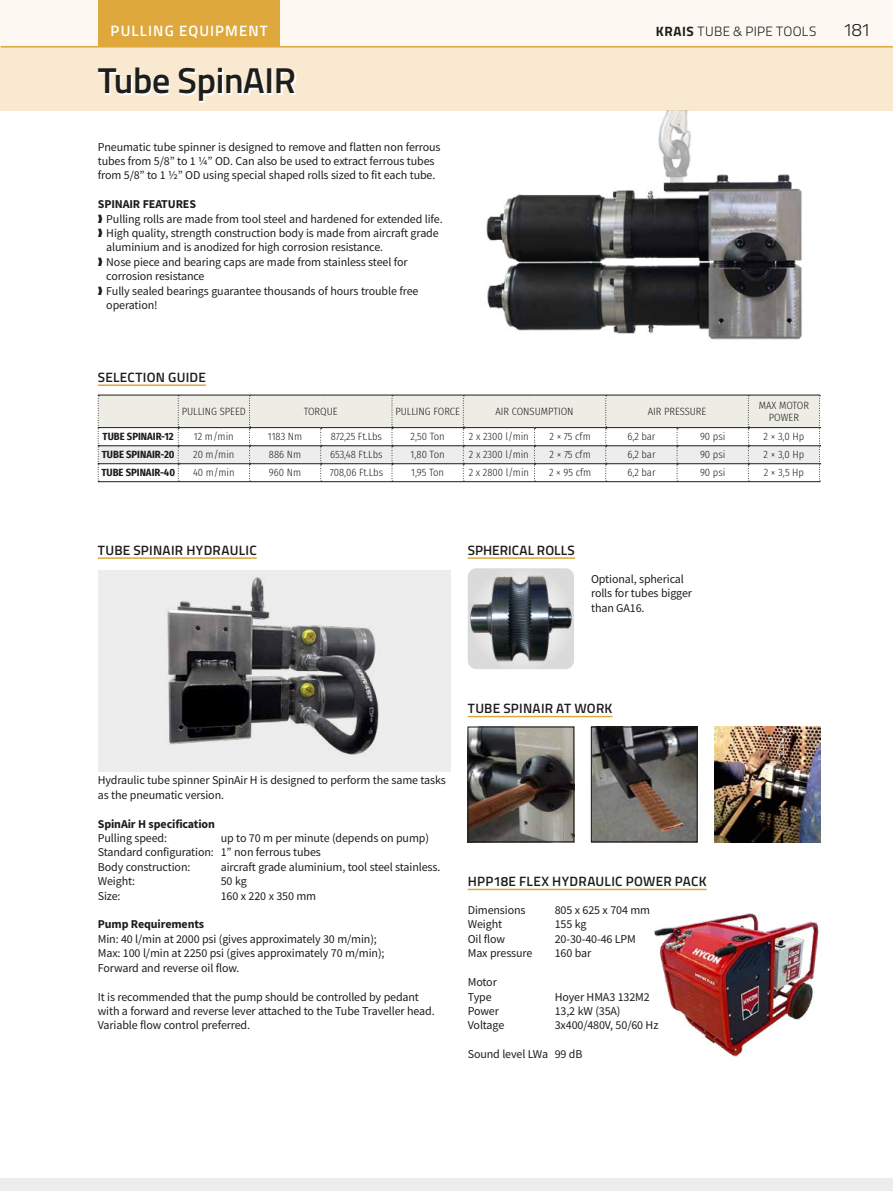
<style>
.page{position:relative;width:893px;height:1191px;background:#fff}
.page>*{position:absolute;margin:0;border:0;box-sizing:border-box;transform-origin:0 0}
.t1{font:600 36px "Titillium Web";letter-spacing:-.01em;color:#1d1d1b}
.t2{font:300 18px "Titillium Web";color:#1d1d1b}
.t3{font:600 15px "Titillium Web";letter-spacing:.075em;color:#fff}
.t4{font:600 13.5px "Titillium Web";letter-spacing:.015em;color:#1d1d1b}
.t5{font:300 13.5px "Titillium Web";letter-spacing:.02em;color:#1d1d1b}
.t6{font:12px/14.4px "Source Sans Pro";letter-spacing:-.01em;color:#1d1d1b}
.t7{font:700 12px "Source Sans Pro";letter-spacing:-.01em;color:#1d1d1b}
.t8{font:300 10.5px/12.6px "Fira Sans Condensed";color:#1d1d1b;text-align:center}
.t9{font:700 10.5px "Fira Sans Condensed";color:#1d1d1b}
.s1{font-weight:700}
</style>
<div class="page">
<div style="left:1px;top:0;width:892px;height:47px;background:#fdf9f2"></div>
<div style="left:98px;top:0;width:182px;height:59px;background:#dea83c"></div>
<div style="left:1px;top:47px;width:892px;height:64px;background:#f8e9d0"></div>
<hr style="left:1px;top:46px;width:892px;height:2px;background:#dea83c">
<div style="left:0;top:1178px;width:893px;height:13px;background:#ededed"></div>
<img style="left:486px;top:111px;width:316px;height:229px">
<hr style="left:98px;top:384px;width:108px;height:2px;background:#dea83c">
<svg style="left:98px;top:395px;width:723px;height:87px"></svg>
<hr style="left:99px;top:445px;width:79px;height:1px;background:#1d1d1b">
<hr style="left:178px;top:445px;width:71px;height:1px;background:#1d1d1b">
<hr style="left:249px;top:445px;width:72px;height:1px;background:#1d1d1b">
<hr style="left:321px;top:445px;width:71px;height:1px;background:#1d1d1b">
<hr style="left:392px;top:445px;width:71px;height:1px;background:#1d1d1b">
<hr style="left:463px;top:445px;width:71px;height:1px;background:#1d1d1b">
<hr style="left:534px;top:445px;width:72px;height:1px;background:#1d1d1b">
<hr style="left:606px;top:445px;width:71px;height:1px;background:#1d1d1b">
<hr style="left:677px;top:445px;width:71px;height:1px;background:#1d1d1b">
<hr style="left:748px;top:445px;width:71px;height:1px;background:#1d1d1b">
<hr style="left:99px;top:463px;width:79px;height:1px;background:#1d1d1b">
<hr style="left:178px;top:463px;width:71px;height:1px;background:#1d1d1b">
<hr style="left:249px;top:463px;width:72px;height:1px;background:#1d1d1b">
<hr style="left:321px;top:463px;width:71px;height:1px;background:#1d1d1b">
<hr style="left:392px;top:463px;width:71px;height:1px;background:#1d1d1b">
<hr style="left:463px;top:463px;width:71px;height:1px;background:#1d1d1b">
<hr style="left:534px;top:463px;width:72px;height:1px;background:#1d1d1b">
<hr style="left:606px;top:463px;width:71px;height:1px;background:#1d1d1b">
<hr style="left:677px;top:463px;width:71px;height:1px;background:#1d1d1b">
<hr style="left:748px;top:463px;width:71px;height:1px;background:#1d1d1b">
<hr style="left:98px;top:481px;width:80px;height:1px;background:#1d1d1b">
<hr style="left:178px;top:481px;width:71px;height:1px;background:#1d1d1b">
<hr style="left:249px;top:481px;width:72px;height:1px;background:#1d1d1b">
<hr style="left:321px;top:481px;width:71px;height:1px;background:#1d1d1b">
<hr style="left:392px;top:481px;width:71px;height:1px;background:#1d1d1b">
<hr style="left:463px;top:481px;width:71px;height:1px;background:#1d1d1b">
<hr style="left:534px;top:481px;width:72px;height:1px;background:#1d1d1b">
<hr style="left:606px;top:481px;width:71px;height:1px;background:#1d1d1b">
<hr style="left:677px;top:481px;width:71px;height:1px;background:#1d1d1b">
<hr style="left:748px;top:481px;width:72px;height:1px;background:#1d1d1b">
<img style="left:470px;top:729px;width:102px;height:111px">
<div style="left:468px;top:727px;width:106px;height:115px;border:1px solid #1d1d1b"></div>
<img style="left:593px;top:729px;width:102px;height:111px">
<div style="left:591px;top:727px;width:106px;height:115px;border:1px solid #1d1d1b"></div>
<img style="left:714px;top:727px;width:107px;height:115px">
<div style="left:98px;top:570px;width:353px;height:201px;background:#ededed"></div>
<img style="left:167px;top:577px;width:212px;height:178px">
<hr style="left:98px;top:557px;width:159px;height:2px;background:#dea83c">
<hr style="left:468px;top:716px;width:144px;height:1px;background:#dea83c">
<svg style="left:469px;top:568px;width:104px;height:101px"></svg>
<img style="left:468px;top:573px;width:106px;height:91px">
<hr style="left:468px;top:557px;width:107px;height:2px;background:#dea83c">
<svg style="left:99px;top:69px;width:197px;height:34px"></svg>
<img style="left:654px;top:913px;width:165px;height:143px">
<hr style="left:468px;top:888px;width:239px;height:2px;background:#dea83c">
<p class="t3" style="left:111px;top:20px;width:156px">PULLING EQUIPMENT</p>
<p class="t5" style="left:656px;top:22px;width:162px"><span class="s1">KRAIS</span> TUBE &amp; PIPE TOOLS</p>
<h2 class="t2" style="left:843px;top:17px;width:30px">181</h2>
<h1 class="t1" style="left:98px;top:53px;width:200px">TUBE SPINAIR</h1>
<p class="t6" style="left:98px;top:139px;width:344px">Pneumatic tube spinner is designed to remove and flatten non ferrous tubes from 5/8” to 1 ¼” OD. Can also be used to extract ferrous tubes from 5/8” to 1 ½” OD using special shaped rolls sized to fit each tube.</p>
<p class="t7" style="left:98px;top:196px;width:100px">SPINAIR FEATURES</p>
<p class="t6" style="left:106px;top:211px;width:338px">Pulling rolls are made from tool steel and hardened for extended life.<br>High quality, strength construction body is made from aircraft grade aluminium and is anodized for high corrosion resistance.<br>Nose piece and bearing caps are made from stainless steel for corrosion resistance<br>Fully sealed bearings guarantee thousands of hours trouble free operation!</p>
<p class="t4" style="left:98px;top:367px;width:101px">SELECTION GUIDE</p>
<p class="t8" style="left:182px;top:405px;width:66px">PULLING SPEED</p>
<p class="t8" style="left:304px;top:405px;width:35px">TORQUE</p>
<p class="t8" style="left:395px;top:405px;width:66px">PULLING FORCE</p>
<p class="t8" style="left:495px;top:405px;width:80px">AIR CONSUMPTION</p>
<p class="t8" style="left:648px;top:405px;width:60px">AIR PRESSURE</p>
<p class="t8" style="left:759px;top:398px;width:52px">MAX MOTOR<br>POWER</p>
<p class="t9" style="left:103px;top:428px;width:73px">TUBE SPINAIR-12</p>
<p class="t8" style="left:194px;top:430px;width:41px">12 m/min</p>
<p class="t8" style="left:268px;top:430px;width:36px">1183 Nm</p>
<p class="t8" style="left:331px;top:430px;width:53px">872,25 Ft.Lbs</p>
<p class="t8" style="left:410px;top:430px;width:36px">2,50 Ton</p>
<p class="t8" style="left:469px;top:430px;width:61px">2 x 2300 l/min</p>
<p class="t8" style="left:550px;top:430px;width:43px">2 × 75 cfm</p>
<p class="t8" style="left:627px;top:430px;width:30px">6,2 bar</p>
<p class="t8" style="left:700px;top:430px;width:27px">90 psi</p>
<p class="t8" style="left:764px;top:430px;width:42px">2 × 3,0 Hp</p>
<p class="t9" style="left:102px;top:446px;width:74px">TUBE SPINAIR-20</p>
<p class="t8" style="left:193px;top:448px;width:43px">20 m/min</p>
<p class="t8" style="left:269px;top:448px;width:34px">886 Nm</p>
<p class="t8" style="left:330px;top:448px;width:54px">653,48 Ft.Lbs</p>
<p class="t8" style="left:411px;top:448px;width:36px">1,80 Ton</p>
<p class="t8" style="left:469px;top:448px;width:61px">2 x 2300 l/min</p>
<p class="t8" style="left:550px;top:448px;width:43px">2 × 75 cfm</p>
<p class="t8" style="left:627px;top:448px;width:30px">6,2 bar</p>
<p class="t8" style="left:700px;top:448px;width:27px">90 psi</p>
<p class="t8" style="left:764px;top:448px;width:42px">2 × 3,0 Hp</p>
<p class="t9" style="left:101px;top:464px;width:75px">TUBE SPINAIR-40</p>
<p class="t8" style="left:193px;top:466px;width:43px">40 m/min</p>
<p class="t8" style="left:269px;top:466px;width:34px">960 Nm</p>
<p class="t8" style="left:330px;top:466px;width:55px">708,06 Ft.Lbs</p>
<p class="t8" style="left:411px;top:466px;width:34px">1,95 Ton</p>
<p class="t8" style="left:469px;top:466px;width:62px">2 x 2800 l/min</p>
<p class="t8" style="left:549px;top:466px;width:44px">2 × 95 cfm</p>
<p class="t8" style="left:627px;top:466px;width:30px">6,2 bar</p>
<p class="t8" style="left:700px;top:466px;width:27px">90 psi</p>
<p class="t8" style="left:764px;top:466px;width:42px">2 × 3,5 Hp</p>
<p class="t4" style="left:98px;top:540px;width:160px">TUBE SPINAIR HYDRAULIC</p>
<p class="t4" style="left:468px;top:540px;width:109px">SPHERICAL ROLLS</p>
<p class="t6" style="left:591px;top:571px;width:102px">Optional, spherical rolls for tubes bigger than GA16.</p>
<p class="t4" style="left:468px;top:698px;width:145px">TUBE SPINAIR AT WORK</p>
<p class="t6" style="left:98px;top:773px;width:350px">Hydraulic tube spinner SpinAir H is designed to perform the same tasks as the pneumatic version.</p>
<p class="t7" style="left:98px;top:815px;width:119px">SpinAir H specification</p>
<p class="t6" style="left:98px;top:830px;width:71px">Pulling speed:</p>
<p class="t6" style="left:98px;top:830px;width:333px;text-indent:123px">up to 70 m per minute (depends on pump)<br>Standard configuration: 1” non ferrous tubes<br>Body construction:</p>
<p class="t6" style="left:221px;top:859px;width:221px">aircraft grade aluminium, tool steel stainless.</p>
<p class="t6" style="left:98px;top:874px;width:39px">Weight:</p>
<p class="t6" style="left:221px;top:874px;width:27px">50 kg</p>
<p class="t6" style="left:98px;top:888px;width:24px">Size:</p>
<p class="t6" style="left:221px;top:888px;width:97px">160 x 220 x 350 mm</p>
<p class="t7" style="left:98px;top:916px;width:108px">Pump Requirements</p>
<p class="t6" style="left:98px;top:931px;width:288px">Min: 40 l/min at 2000 psi (gives approximately 30 m/min);<br>Max: 100 l/min at 2250 psi (gives approximately 70 m/min);<br>Forward and reverse oil flow.</p>
<p class="t6" style="left:98px;top:989px;width:338px">It is recommended that the pump should be controlled by pedant with a forward and reverse lever attached to the Tube Traveller head.<br>Variable flow control preferred.</p>
<p class="t4" style="left:468px;top:871px;width:240px">HPP18E FLEX HYDRAULIC POWER PACK</p>
<p class="t6" style="left:468px;top:902px;width:59px">Dimensions</p>
<p class="t6" style="left:555px;top:902px;width:97px">805 x 625 x 704 mm</p>
<p class="t6" style="left:468px;top:917px;width:36px">Weight</p>
<p class="t6" style="left:555px;top:917px;width:33px">155 kg</p>
<p class="t6" style="left:468px;top:931px;width:39px">Oil flow</p>
<p class="t6" style="left:555px;top:931px;width:83px">20-30-40-46 LPM</p>
<p class="t6" style="left:468px;top:946px;width:66px">Max pressure</p>
<p class="t6" style="left:555px;top:946px;width:38px">160 bar</p>
<p class="t6" style="left:468px;top:974px;width:31px">Motor<br>Type</p>
<p class="t6" style="left:555px;top:989px;width:97px">Hoyer HMA3 132M2</p>
<p class="t6" style="left:468px;top:1003px;width:33px">Power</p>
<p class="t6" style="left:555px;top:1003px;width:67px">13,2 kW (35A)</p>
<p class="t6" style="left:468px;top:1018px;width:38px">Voltage</p>
<p class="t6" style="left:555px;top:1018px;width:105px">3x400/480V, 50/60 Hz</p>
<p class="t6" style="left:468px;top:1046px;width:116px">Sound level LWa 99 dB</p>
</div>
